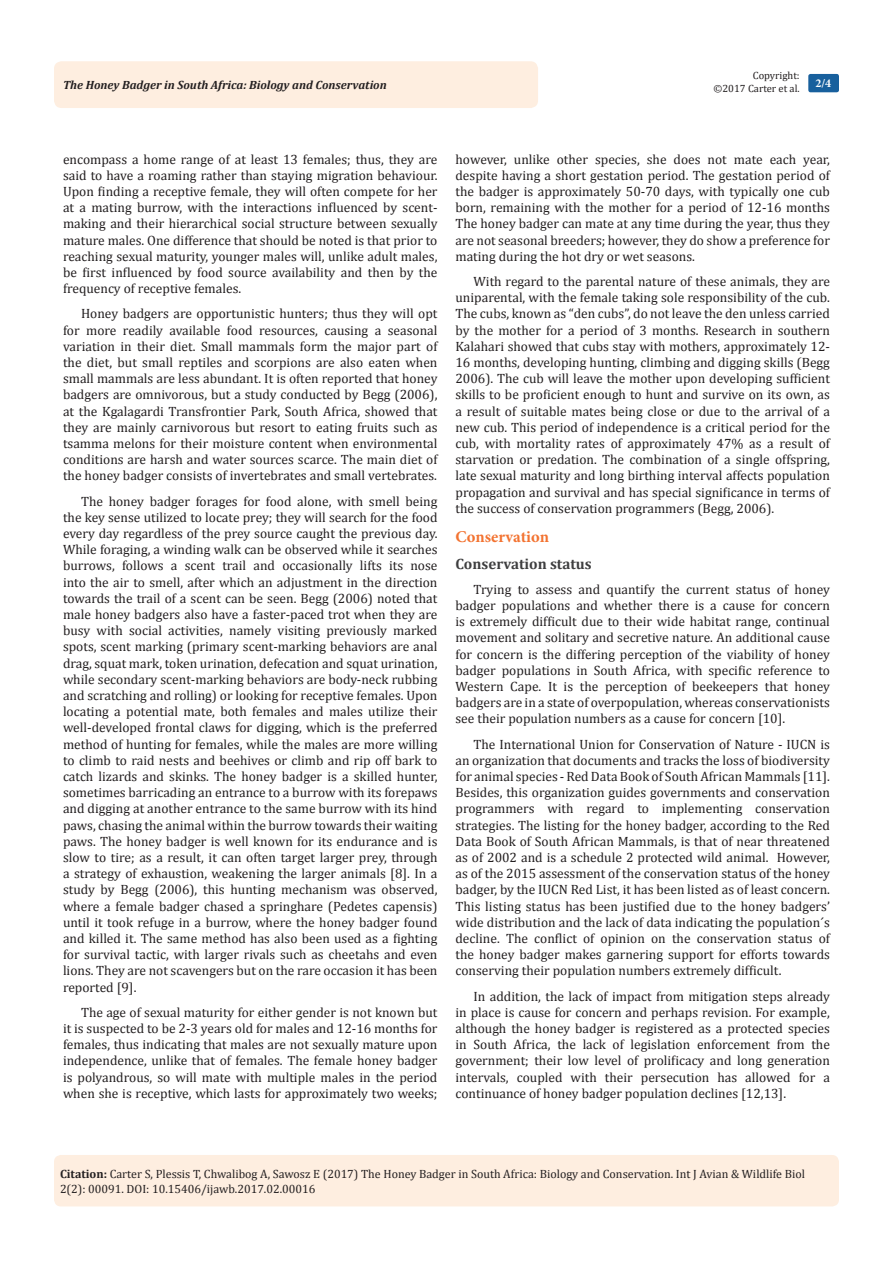
<style>
.page{position:relative;width:893px;height:1263px;background:#fff}
.page>*{position:absolute;margin:0;border:0;box-sizing:border-box;transform-origin:0 0}
.List_Paragraph{font:700 16.5px "Minion Pro";color:#f37331}
.List_Paragraph-2{font:700 15px "Cambria";color:#3e3e3f}
.t1{font:13.5px/16.2px "Cambria";color:#231f20;text-align:justify}
.Citation{font:12px/14.4px "Cambria";color:#231f20}
.t2{font:italic 700 12px "Cambria";color:#231f20}
.t3{font:700 12px "Minion Pro";color:#fff}
.t4{font:10.5px/12.6px "Cambria";color:#231f20;text-align:right}
.s1{font-weight:700}
</style>
<div class="page">
<div style="left:54px;top:1155px;width:785px;height:51px;background:#feeee0;border-radius:7px"></div>
<div style="left:54px;top:61px;width:484px;height:47px;background:#feeee0;border-radius:8px"></div>
<div style="left:808px;top:74px;width:31px;height:18px;background:#18609d;border-radius:2px"></div>
<p class="t4" style="left:713px;top:69px;width:88px">Copyright:<br>©2017 Carter et al.</p>
<p class="t2" style="left:63px;top:77px;width:325px">The Honey Badger in South Africa: Biology and Conservation</p>
<p class="t3" style="left:815px;top:75px;width:17px">2/4</p>
<p class="t1" style="left:63px;top:151px;width:376px">encompass a home range of at least 13 females; thus, they are said to have a roaming rather than staying migration behaviour.<br>Upon finding a receptive female, they will often compete for her at a mating burrow, with the interactions influenced by scent&shy;making and their hierarchical social structure between sexually mature males. One difference that should be noted is that prior to reaching sexual maturity, younger males will, unlike adult males, be first influenced by food source availability and then by the frequency of receptive females.</p>
<p class="t1" style="left:63px;top:306px;width:376px;text-indent:18px">Honey badgers are opportunistic hunters; thus they will opt for more readily available food resources, causing a seasonal variation in their diet. Small mammals form the major part of the diet, but small reptiles and scorpions are also eaten when small mammals are less abundant. It is often reported that honey badgers are omnivorous, but a study conducted by Begg (2006), at the Kgalagardi Transfrontier Park, South Africa, showed that they are mainly carnivorous but resort to eating fruits such as tsamma melons for their moisture content when environmental conditions are harsh and water sources scarce. The main diet of the honey badger consists of invertebrates and small vertebrates.</p>
<p class="t1" style="left:63px;top:493px;width:376px;text-indent:18px">The honey badger forages for food alone, with smell being the key sense utilized to locate prey; they will search for the food every day regardless of the prey source caught the previous day.<br>While foraging, a winding walk can be observed while it searches burrows, follows a scent trail and occasionally lifts its nose into the air to smell, after which an adjustment in the direction towards the trail of a scent can be seen. Begg (2006) noted that male honey badgers also have a faster-paced trot when they are busy with social activities, namely visiting previously marked spots, scent marking (primary scent-marking behaviors are anal drag, squat mark, token urination, defecation and squat urination, while secondary scent-marking behaviors are body-neck rubbing and scratching and rolling) or looking for receptive females. Upon locating a potential mate, both females and males utilize their well-developed frontal claws for digging, which is the preferred method of hunting for females, while the males are more willing to climb to raid nests and beehives or climb and rip off bark to catch lizards and skinks. The honey badger is a skilled hunter, sometimes barricading an entrance to a burrow with its forepaws and digging at another entrance to the same burrow with its hind paws, chasing the animal within the burrow towards their waiting paws. The honey badger is well known for its endurance and is slow to tire; as a result, it can often target larger prey, through a strategy of exhaustion, weakening the larger animals [8]. In a study by Begg (2006), this hunting mechanism was observed, where a female badger chased a springhare (Pedetes capensis) until it took refuge in a burrow, where the honey badger found and killed it. The same method has also been used as a fighting for survival tactic, with larger rivals such as cheetahs and even lions. They are not scavengers but on the rare occasion it has been reported [9].</p>
<p class="t1" style="left:63px;top:1004px;width:376px;text-indent:18px">The age of sexual maturity for either gender is not known but it is suspected to be 2-3 years old for males and 12-16 months for females, thus indicating that males are not sexually mature upon independence, unlike that of females. The female honey badger is polyandrous, so will mate with multiple males in the period when she is receptive, which lasts for approximately two weeks;</p>
<p class="t1" style="left:455px;top:151px;width:376px">however, unlike other species, she does not mate each year, despite having a short gestation period. The gestation period of the badger is approximately 50-70 days, with typically one cub born, remaining with the mother for a period of 12-16 months The honey badger can mate at any time during the year, thus they are not seasonal breeders; however, they do show a preference for mating during the hot dry or wet seasons.</p>
<p class="t1" style="left:455px;top:273px;width:376px;text-indent:18px">With regard to the parental nature of these animals, they are uniparental, with the female taking sole responsibility of the cub.<br>The cubs, known as “den cubs”, do not leave the den unless carried by the mother for a period of 3 months. Research in southern Kalahari showed that cubs stay with mothers, approximately 12- 16 months, developing hunting, climbing and digging skills (Begg 2006). The cub will leave the mother upon developing sufficient skills to be proficient enough to hunt and survive on its own, as a result of suitable mates being close or due to the arrival of a new cub. This period of independence is a critical period for the cub, with mortality rates of approximately 47% as a result of starvation or predation. The combination of a single offspring, late sexual maturity and long birthing interval affects population propagation and survival and has special significance in terms of the success of conservation programmers (Begg, 2006).</p>
<p class="List_Paragraph" style="left:455px;top:525px;width:95px">Conservation</p>
<p class="List_Paragraph-2" style="left:455px;top:553px;width:138px">Conservation status</p>
<p class="t1" style="left:455px;top:581px;width:376px;text-indent:18px">Trying to assess and quantify the current status of honey badger populations and whether there is a cause for concern is extremely difficult due to their wide habitat range, continual movement and solitary and secretive nature. An additional cause for concern is the differing perception of the viability of honey badger populations in South Africa, with specific reference to Western Cape. It is the perception of beekeepers that honey badgers are in a state of overpopulation, whereas conservationists see their population numbers as a cause for concern [10].</p>
<p class="t1" style="left:455px;top:736px;width:376px;text-indent:18px">The International Union for Conservation of Nature - IUCN is an organization that documents and tracks the loss of biodiversity for animal species - Red Data Book of South African Mammals [11].<br>Besides, this organization guides governments and conservation programmers with regard to implementing conservation strategies. The listing for the honey badger, according to the Red Data Book of South African Mammals, is that of near threatened as of 2002 and is a schedule 2 protected wild animal. However, as of the 2015 assessment of the conservation status of the honey badger, by the IUCN Red List, it has been listed as of least concern.<br>This listing status has been justified due to the honey badgers’ wide distribution and the lack of data indicating the population´s decline. The conflict of opinion on the conservation status of the honey badger makes garnering support for efforts towards conserving their population numbers extremely difficult.</p>
<p class="t1" style="left:455px;top:988px;width:376px;text-indent:18px">In addition, the lack of impact from mitigation steps already in place is cause for concern and perhaps revision. For example, although the honey badger is registered as a protected species in South Africa, the lack of legislation enforcement from the government; their low level of prolificacy and long generation intervals, coupled with their persecution has allowed for a continuance of honey badger population declines [12,13].</p>
<p class="Citation" style="left:60px;top:1167px;width:747px"><span class="s1">Citation:</span> Carter S, Plessis T, Chwalibog A, Sawosz E (2017) The Honey Badger in South Africa: Biology and Conservation. Int J Avian &amp; Wildlife Biol<br>2(2): 00091. DOI: 10.15406/ijawb.2017.02.00016</p>
</div>
